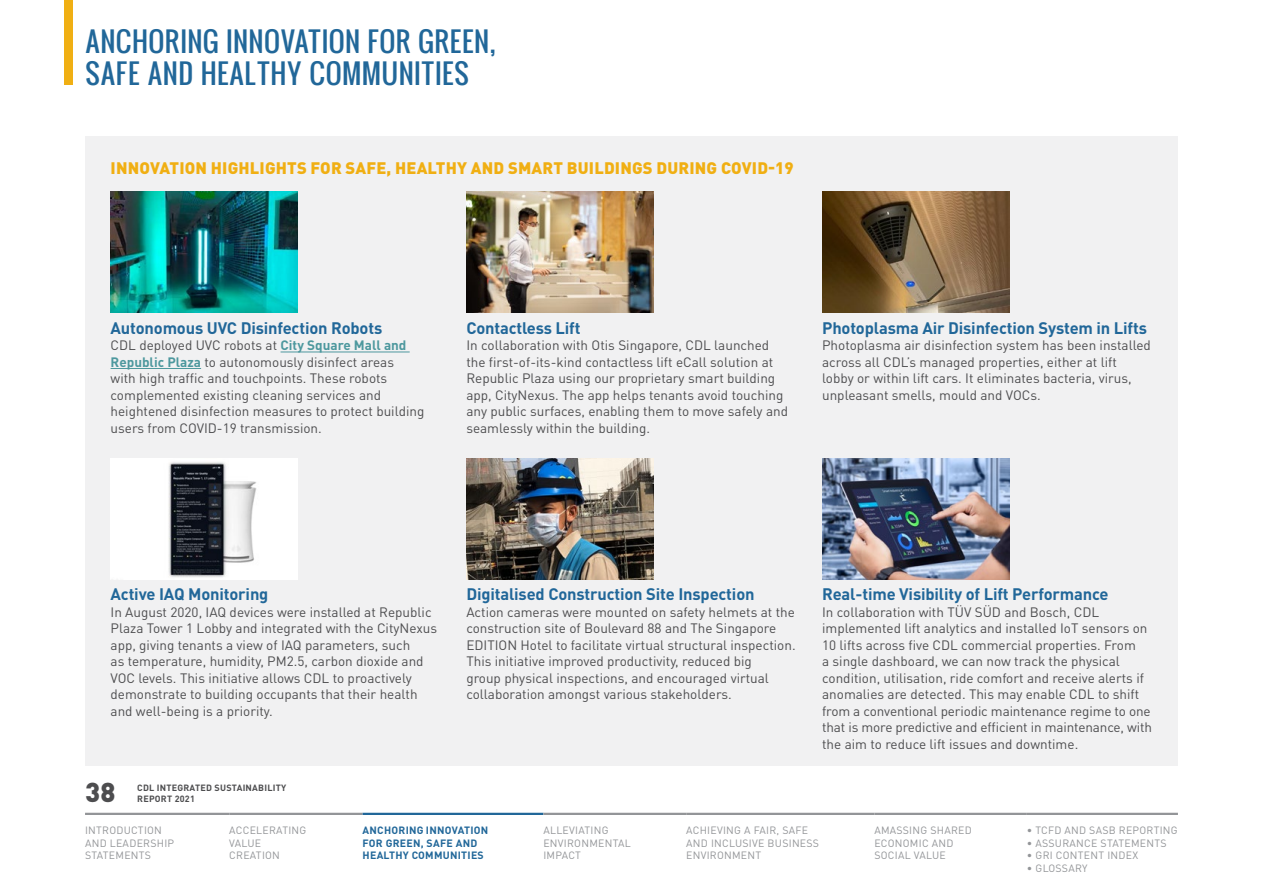
<style>
.page{position:relative;width:1263px;height:893px;background:#fff}
.page>*{position:absolute;margin:0;border:0;box-sizing:border-box;transform-origin:0 0}
.t1{font:27px/32.4px "Oswald";letter-spacing:.01em;color:#216799}
.t2{font:900 27px "DIN Pro";color:#4d4d4f}
.t3{font:700 16.5px "DIN Pro";letter-spacing:-.01em;color:#216799}
.t4{font:900 16.5px "DIN Pro";letter-spacing:.01em;color:#f0af13}
.t5{font:13.5px/16.5px "DIN Pro";color:#4d4d4f}
.t6{font:10.5px/12.6px "DIN Pro";letter-spacing:.025em;color:#939598}
.t7{font:700 10.5px/12.6px "DIN Pro";letter-spacing:.025em;color:#216799}
.t8{font:700 9px "DIN Pro";letter-spacing:.025em;color:#4d4d4f}
.s1{font-weight:700;color:#4d989e}
</style>
<div class="page">
<div style="left:85px;top:136px;width:1093px;height:629px;background:#f1f1f2"></div>
<hr style="left:281px;top:352px;width:129px;height:1px;background:#4d989e">
<hr style="left:111px;top:368px;width:90px;height:1px;background:#4d989e">
<img style="left:111px;top:191px;width:187px;height:121px">
<img style="left:466px;top:191px;width:187px;height:121px">
<img style="left:822px;top:191px;width:187px;height:121px">
<img style="left:111px;top:458px;width:187px;height:121px">
<img style="left:466px;top:458px;width:187px;height:121px">
<img style="left:822px;top:458px;width:187px;height:121px">
<div style="left:64px;top:0;width:8px;height:85px;background:#f0af13"></div>
<hr style="left:229px;top:813px;width:134px;height:2px;background:#939598">
<hr style="left:85px;top:813px;width:144px;height:2px;background:#939598">
<hr style="left:363px;top:813px;width:180px;height:2px;background:#216799">
<hr style="left:543px;top:813px;width:143px;height:2px;background:#939598">
<hr style="left:686px;top:813px;width:188px;height:2px;background:#939598">
<hr style="left:874px;top:813px;width:153px;height:2px;background:#939598">
<hr style="left:1027px;top:813px;width:151px;height:2px;background:#939598">
<h1 class="t1" style="left:85px;top:24px;width:413px">ANCHORING INNOVATION FOR GREEN,<br>SAFE AND HEALTHY COMMUNITIES</h1>
<p class="t4" style="left:111px;top:157px;width:684px">INNOVATION HIGHLIGHTS FOR SAFE, HEALTHY AND SMART BUILDINGS DURING COVID-19</p>
<p class="t3" style="left:111px;top:316px;width:273px">Autonomous UVC Disinfection Robots</p>
<p class="t5" style="left:111px;top:336px;width:315px">CDL deployed UVC robots at <span class="s1">City Square Mall and Republic Plaza</span> to autonomously disinfect areas<br>with high traffic and touchpoints. These robots complemented existing cleaning services and heightened disinfection measures to protect building users from COVID-19 transmission.</p>
<p class="t3" style="left:466px;top:316px;width:116px">Contactless Lift</p>
<p class="t5" style="left:466px;top:336px;width:323px">In collaboration with Otis Singapore, CDL launched the first-of-its-kind contactless lift eCall solution at Republic Plaza using our proprietary smart building app, CityNexus. The app helps tenants avoid touching any public surfaces, enabling them to move safely and seamlessly within the building.</p>
<p class="t3" style="left:822px;top:316px;width:326px">Photoplasma Air Disinfection System in Lifts</p>
<p class="t5" style="left:822px;top:336px;width:330px">Photoplasma air disinfection system has been installed across all CDL’s managed properties, either at lift lobby or within lift cars. It eliminates bacteria, virus, unpleasant smells, mould and VOCs.</p>
<p class="t3" style="left:111px;top:583px;width:159px">Active IAQ Monitoring</p>
<p class="t5" style="left:111px;top:603px;width:328px">In August 2020, IAQ devices were installed at Republic Plaza Tower 1 Lobby and integrated with the CityNexus app, giving tenants a view of IAQ parameters, such<br>as temperature, humidity, PM2.5, carbon dioxide and VOC levels. This initiative allows CDL to proactively demonstrate to building occupants that their health and well-being is a priority.</p>
<p class="t3" style="left:466px;top:583px;width:290px">Digitalised Construction Site Inspection</p>
<p class="t5" style="left:466px;top:603px;width:331px">Action cameras were mounted on safety helmets at the construction site of Boulevard 88 and The Singapore EDITION Hotel to facilitate virtual structural inspection.<br>This initiative improved productivity, reduced big<br>group physical inspections, and encouraged virtual collaboration amongst various stakeholders.</p>
<p class="t3" style="left:822px;top:583px;width:288px">Real-time Visibility of Lift Performance</p>
<p class="t5" style="left:822px;top:603px;width:331px">In collaboration with TÜV SÜD and Bosch, CDL implemented lift analytics and installed IoT sensors on 10 lifts across five CDL commercial properties. From<br>a single dashboard, we can now track the physical condition, utilisation, ride comfort and receive alerts if anomalies are detected. This may enable CDL to shift from a conventional periodic maintenance regime to one that is more predictive and efficient in maintenance, with the aim to reduce lift issues and downtime.</p>
<h1 class="t2" style="left:85px;top:774px;width:32px">38</h1>
<p class="t8" style="left:137px;top:782px;width:150px">CDL INTEGRATED SUSTAINABILITY</p>
<p class="t8" style="left:137px;top:792px;width:59px">REPORT 2021</p>
<p class="t6" style="left:85px;top:823px;width:91px">INTRODUCTION<br>AND LEADERSHIP<br>STATEMENTS</p>
<p class="t6" style="left:229px;top:823px;width:79px">ACCELERATING<br>VALUE<br>CREATION</p>
<p class="t6" style="left:543px;top:823px;width:89px">ALLEVIATING<br>ENVIRONMENTAL<br>IMPACT</p>
<p class="t7" style="left:363px;top:823px;width:127px">ANCHORING INNOVATION<br>FOR GREEN, SAFE AND<br>HEALTHY COMMUNITIES</p>
<p class="t6" style="left:874px;top:823px;width:99px">AMASSING SHARED<br>ECONOMIC AND<br>SOCIAL VALUE</p>
<p class="t6" style="left:686px;top:823px;width:134px">ACHIEVING A FAIR, SAFE<br>AND INCLUSIVE BUSINESS<br>ENVIRONMENT</p>
<p class="t6" style="left:1027px;top:823px;width:152px">• TCFD AND SASB REPORTING</p>
<p class="t6" style="left:1027px;top:836px;width:141px">• ASSURANCE STATEMENTS</p>
<p class="t6" style="left:1027px;top:849px;width:113px">• GRI CONTENT INDEX</p>
<p class="t6" style="left:1027px;top:861px;width:62px">• GLOSSARY</p>
</div>
